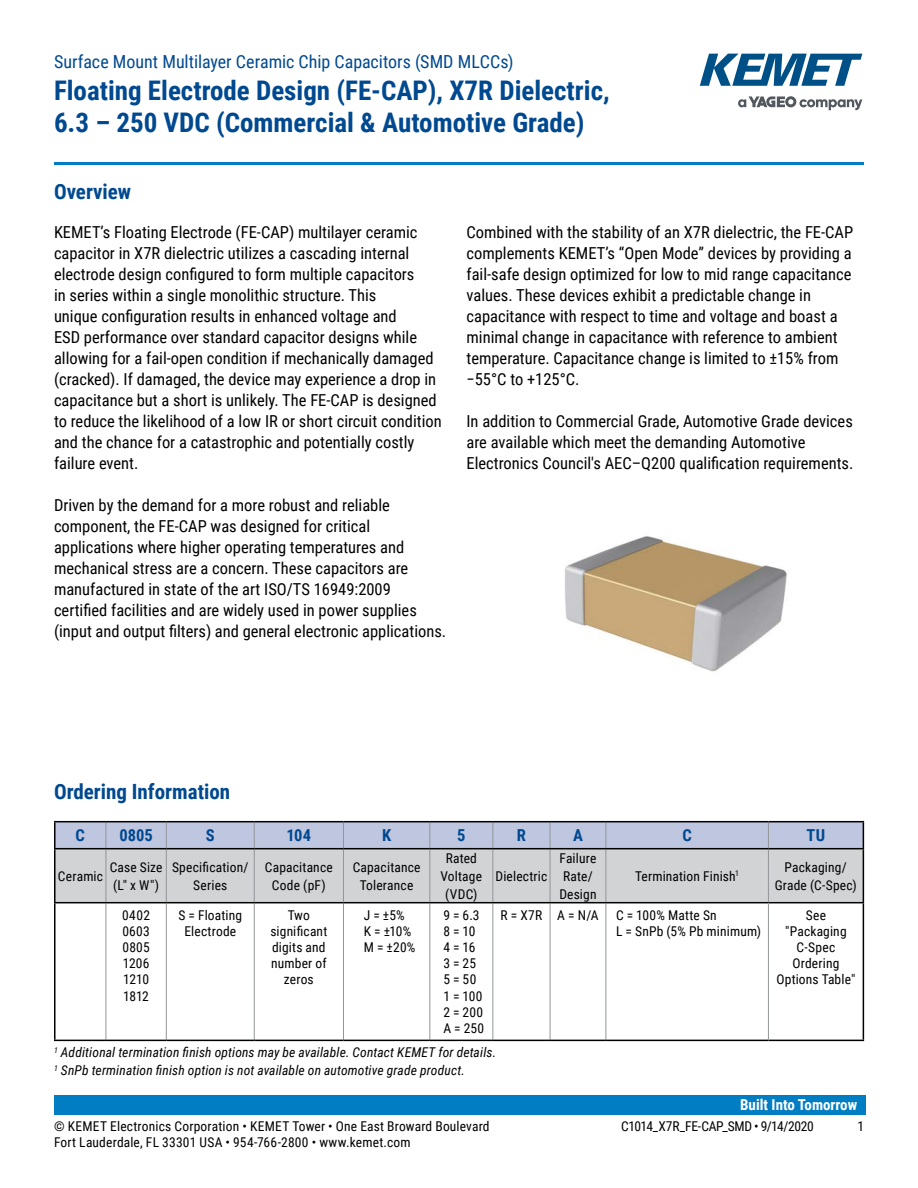
<style>
.page{position:relative;width:918px;height:1188px;background:#fff}
.page>*{position:absolute;margin:0;border:0;box-sizing:border-box;transform-origin:0 0}
.t1{font:700 27px/32.4px "Roboto Condensed";color:#004990}
.t2{font:700 21px "Roboto Condensed";color:#004990}
.t3{font:18px "Roboto Condensed";color:#004990}
.t4{font:16.5px/21px "Roboto Condensed";color:#000}
.t5{font:700 16.5px "Roboto Condensed";color:#004990}
.t6{font:700 15px "Roboto Condensed";color:#fff}
.t7{font:13.5px/16.2px "Roboto Condensed";letter-spacing:.015em;color:#000;text-align:center}
.t8{font:italic 13.5px/18px "Roboto Condensed";letter-spacing:.01em;color:#000}
.t9{font:13.5px "Roboto Condensed";letter-spacing:-.025em;color:#000}
</style>
<div class="page">
<svg style="left:738px;top:96px;width:124px;height:14px"></svg>
<svg style="left:700px;top:54px;width:162px;height:32px"></svg>
<hr style="left:54px;top:162px;width:810px;height:3px;background:#007dc3">
<div style="left:54px;top:1095px;width:811px;height:20px;background:#007dc3"></div>
<div style="left:56px;top:849px;width:807px;height:53px;background:#d1d3d4"></div>
<hr style="left:106px;top:849px;width:1px;height:53px;background:#939598">
<hr style="left:166px;top:849px;width:1px;height:53px;background:#939598">
<hr style="left:254px;top:849px;width:1px;height:53px;background:#939598">
<hr style="left:343px;top:849px;width:1px;height:53px;background:#939598">
<hr style="left:429px;top:849px;width:1px;height:53px;background:#939598">
<hr style="left:492px;top:849px;width:1px;height:53px;background:#939598">
<hr style="left:550px;top:849px;width:1px;height:53px;background:#939598">
<hr style="left:606px;top:849px;width:1px;height:53px;background:#939598">
<hr style="left:768px;top:849px;width:1px;height:53px;background:#939598">
<hr style="left:106px;top:903px;width:1px;height:137px;background:#939598">
<hr style="left:166px;top:903px;width:1px;height:137px;background:#939598">
<hr style="left:254px;top:903px;width:1px;height:137px;background:#939598">
<hr style="left:343px;top:903px;width:1px;height:137px;background:#939598">
<hr style="left:429px;top:903px;width:1px;height:137px;background:#939598">
<hr style="left:492px;top:903px;width:1px;height:137px;background:#939598">
<hr style="left:550px;top:903px;width:1px;height:137px;background:#939598">
<hr style="left:606px;top:903px;width:1px;height:137px;background:#939598">
<hr style="left:54px;top:849px;width:2px;height:53px;background:#000">
<hr style="left:863px;top:849px;width:1px;height:53px;background:#000">
<hr style="left:54px;top:902px;width:52px;height:1px;background:#000">
<hr style="left:54px;top:903px;width:2px;height:137px;background:#000">
<hr style="left:106px;top:902px;width:60px;height:1px;background:#000">
<hr style="left:166px;top:902px;width:88px;height:1px;background:#000">
<hr style="left:254px;top:902px;width:89px;height:1px;background:#000">
<hr style="left:430px;top:902px;width:63px;height:1px;background:#000">
<hr style="left:493px;top:902px;width:57px;height:1px;background:#000">
<hr style="left:550px;top:902px;width:56px;height:1px;background:#000">
<hr style="left:606px;top:902px;width:162px;height:1px;background:#000">
<hr style="left:54px;top:1040px;width:52px;height:1px;background:#000">
<hr style="left:106px;top:1040px;width:60px;height:1px;background:#000">
<hr style="left:166px;top:1040px;width:88px;height:1px;background:#000">
<hr style="left:254px;top:1040px;width:89px;height:1px;background:#000">
<hr style="left:430px;top:1040px;width:63px;height:1px;background:#000">
<hr style="left:493px;top:1040px;width:57px;height:1px;background:#000">
<hr style="left:550px;top:1040px;width:56px;height:1px;background:#000">
<hr style="left:606px;top:1040px;width:162px;height:1px;background:#000">
<hr style="left:54px;top:821px;width:52px;height:1px;background:#000">
<hr style="left:54px;top:822px;width:2px;height:26px;background:#000">
<hr style="left:106px;top:821px;width:60px;height:1px;background:#000">
<hr style="left:166px;top:821px;width:88px;height:1px;background:#000">
<hr style="left:254px;top:821px;width:89px;height:1px;background:#000">
<hr style="left:343px;top:821px;width:87px;height:1px;background:#000">
<hr style="left:430px;top:821px;width:63px;height:1px;background:#000">
<hr style="left:493px;top:821px;width:57px;height:1px;background:#000">
<hr style="left:550px;top:821px;width:56px;height:1px;background:#000">
<hr style="left:606px;top:821px;width:162px;height:1px;background:#000">
<hr style="left:768px;top:821px;width:96px;height:1px;background:#000">
<svg style="left:55px;top:822px;width:809px;height:26px;background:#bac1da"></svg>
<hr style="left:54px;top:848px;width:52px;height:1px;background:#000">
<hr style="left:106px;top:848px;width:60px;height:1px;background:#000">
<hr style="left:166px;top:848px;width:88px;height:1px;background:#000">
<hr style="left:254px;top:848px;width:89px;height:1px;background:#000">
<hr style="left:343px;top:848px;width:87px;height:1px;background:#000">
<hr style="left:430px;top:848px;width:63px;height:1px;background:#000">
<hr style="left:493px;top:848px;width:57px;height:1px;background:#000">
<hr style="left:550px;top:848px;width:56px;height:1px;background:#000">
<hr style="left:606px;top:848px;width:162px;height:1px;background:#000">
<hr style="left:768px;top:848px;width:96px;height:1px;background:#000">
<hr style="left:768px;top:902px;width:96px;height:1px;background:#000">
<hr style="left:863px;top:903px;width:1px;height:137px;background:#000">
<hr style="left:768px;top:1040px;width:96px;height:1px;background:#000">
<hr style="left:768px;top:903px;width:1px;height:137px;background:#939598">
<hr style="left:343px;top:1040px;width:87px;height:1px;background:#000">
<hr style="left:343px;top:902px;width:87px;height:1px;background:#000">
<img style="left:564px;top:536px;width:223px;height:136px">
<p class="t3" style="left:54px;top:48px;width:461px">Surface Mount Multilayer Ceramic Chip Capacitors (SMD MLCCs)</p>
<h1 class="t1" style="left:54px;top:73px;width:557px">Floating Electrode Design (FE-CAP), X7R Dielectric,<br>6.3 – 250 VDC (Commercial &amp; Automotive Grade)</h1>
<p class="t2" style="left:54px;top:177px;width:79px">Overview</p>
<p class="t4" style="left:54px;top:221px;width:389px">KEMET’s Floating Electrode (FE-CAP) multilayer ceramic capacitor in X7R dielectric utilizes a cascading internal electrode design configured to form multiple capacitors<br>in series within a single monolithic structure. This<br>unique configuration results in enhanced voltage and<br>ESD performance over standard capacitor designs while allowing for a fail-open condition if mechanically damaged (cracked). If damaged, the device may experience a drop in capacitance but a short is unlikely. The FE-CAP is designed to reduce the likelihood of a low IR or short circuit condition and the chance for a catastrophic and potentially costly failure event.</p>
<p class="t4" style="left:54px;top:494px;width:394px">Driven by the demand for a more robust and reliable component, the FE-CAP was designed for critical applications where higher operating temperatures and mechanical stress are a concern. These capacitors are manufactured in state of the art ISO/TS 16949:2009 certified facilities and are widely used in power supplies (input and output filters) and general electronic applications.</p>
<p class="t4" style="left:466px;top:221px;width:388px">Combined with the stability of an X7R dielectric, the FE-CAP complements KEMET’s “Open Mode” devices by providing a fail-safe design optimized for low to mid range capacitance values. These devices exhibit a predictable change in capacitance with respect to time and voltage and boast a minimal change in capacitance with reference to ambient temperature. Capacitance change is limited to ±15% from −55°C to +125°C.</p>
<p class="t4" style="left:466px;top:410px;width:388px">In addition to Commercial Grade, Automotive Grade devices are available which meet the demanding Automotive<br>Electronics Council's AEC–Q200 qualification requirements.</p>
<p class="t2" style="left:54px;top:777px;width:178px">Ordering Information</p>
<p class="t5" style="left:76px;top:824px;width:11px">C</p>
<p class="t5" style="left:119px;top:824px;width:35px">0805</p>
<p class="t5" style="left:206px;top:824px;width:10px">S</p>
<p class="t5" style="left:287px;top:824px;width:26px">104</p>
<p class="t5" style="left:382px;top:824px;width:11px">K</p>
<p class="t5" style="left:457px;top:824px;width:10px">5</p>
<p class="t5" style="left:517px;top:824px;width:11px">R</p>
<p class="t5" style="left:573px;top:824px;width:11px">A</p>
<p class="t5" style="left:682px;top:824px;width:11px">C</p>
<p class="t5" style="left:807px;top:824px;width:20px">TU</p>
<p class="t7" style="left:58px;top:867px;width:47px">Ceramic</p>
<p class="t7" style="left:110px;top:857px;width:54px;line-height:18px;text-align:left">Case Size (L" x W")</p>
<p class="t7" style="left:172px;top:857px;width:78px;line-height:18px">Specification/<br>Series</p>
<p class="t7" style="left:265px;top:857px;width:69px;line-height:18px">Capacitance<br>Code (pF)</p>
<p class="t7" style="left:353px;top:857px;width:69px;line-height:18px">Capacitance<br>Tolerance</p>
<p class="t7" style="left:441px;top:848px;width:43px;line-height:18px">Rated<br>Voltage (VDC)</p>
<p class="t7" style="left:559px;top:848px;width:39px;line-height:18px;text-align:left">Failure<br>Rate/<br>Design</p>
<p class="t7" style="left:635px;top:867px;width:105px">Termination Finish<sup>1</sup></p>
<p class="t7" style="left:775px;top:857px;width:84px;line-height:18px">Packaging/<br>Grade (C-Spec)</p>
<p class="t7" style="left:496px;top:867px;width:53px">Dielectric</p>
<p class="t7" style="left:122px;top:906px;width:29px;text-align:justify">0402<br>0603<br>0805<br>1206<br>1210<br>1812</p>
<p class="t7" style="left:178px;top:906px;width:65px">S = Floating<br>Electrode</p>
<p class="t7" style="left:270px;top:906px;width:58px">Two significant digits and number of zeros</p>
<p class="t7" style="left:364px;top:906px;width:53px;text-align:left">J = ±5%<br>K = ±10%<br>M = ±20%</p>
<p class="t7" style="left:443px;top:906px;width:42px;text-align:left">9 = 6.3<br>8 = 10<br>4 = 16<br>3 = 25<br>5 = 50<br>1 = 100<br>2 = 200<br>A = 250</p>
<p class="t7" style="left:501px;top:906px;width:100px">R = X7R A = N/A</p>
<p class="t7" style="left:616px;top:906px;width:147px;text-align:left">C = 100% Matte Sn<br>L = SnPb (5% Pb minimum)</p>
<p class="t7" style="left:776px;top:906px;width:80px">See "Packaging<br>C-Spec<br>Ordering<br>Options Table"</p>
<p class="t8" style="left:54px;top:1043px;width:444px"><sup>1</sup> Additional termination finish options may be available. Contact KEMET for details.<br><sup>1</sup> SnPb termination finish option is not available on automotive grade product.</p>
<p class="t6" style="left:740px;top:1094px;width:119px">Built Into Tomorrow</p>
<p class="t7" style="left:54px;top:1117px;width:437px">© KEMET Electronics Corporation • KEMET Tower • One East Broward Boulevard</p>
<p class="t9" style="left:621px;top:1116px;width:194px">C1014_X7R_FE-CAP_SMD • 9/14/2020</p>
<p class="t7" style="left:857px;top:1117px;width:8px">1</p>
<p class="t7" style="left:54px;top:1133px;width:358px">Fort Lauderdale, FL 33301 USA • 954-766-2800 • www.kemet.com</p>
</div>
